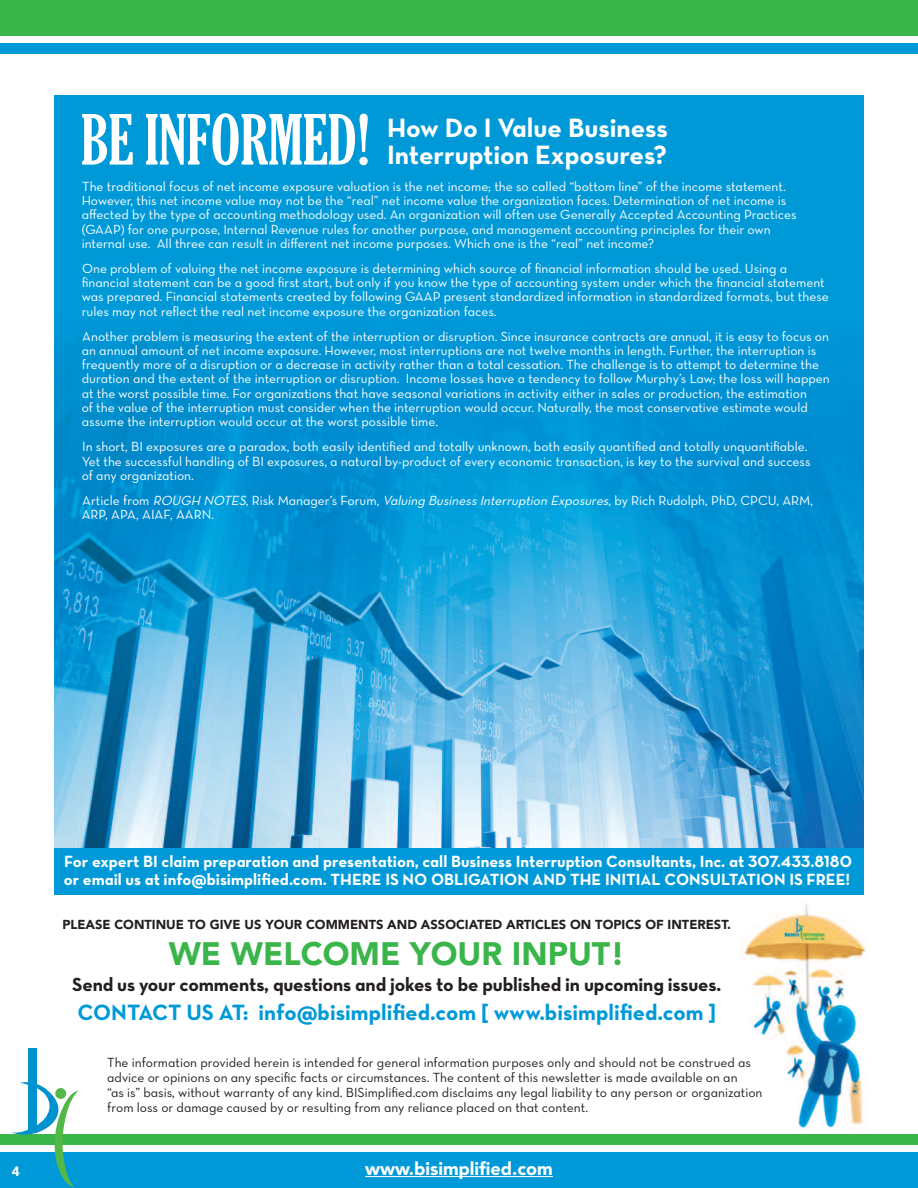
<style>
.page{position:relative;width:918px;height:1188px;background:#fff}
.page>*{position:absolute;margin:0;border:0;box-sizing:border-box;transform-origin:0 0}
.t1{font:extra-condensed 66.6px "Gloucester";color:#fff}
.t2{font:900 32.25px "Avenir";color:#3ab54a}
.t3{font:27px/27px "Neutra Text Bold Alt";color:#fff}
.t4{font:22.65px "Neutra Text Bold Alt";color:#0099d8}
.t5{font:19.35px "Neutra Text Bold Alt";letter-spacing:-.01em;color:#231f20}
.t6{font:900 18px "Avenir";color:#fff}
.t7{font:16.5px/18px "Neutra Text Bold Alt";color:#fff}
.t8{font:13.5px/14.2px "Neutra Text Book Alt";color:#fff}
.t9{font:13.5px/15px "Neutra Text Book Alt";color:#231f20}
.t10{font:900 13.5px "Avenir";color:#fff}
.t11{font:900 12.9px "Avenir";color:#231f20}
.s1{font-style:italic}
</style>
<div class="page">
<div style="left:54px;top:247px;width:810px;height:648px;background:#0099d8"></div>
<div style="left:54px;top:95px;width:810px;height:752px;background:#0099d8"></div>
<img style="left:54px;top:335px;width:810px;height:512px">
<img style="left:741px;top:903px;width:126px;height:226px">
<div style="left:0;top:1152px;width:918px;height:36px;background:#0099d8"></div>
<div style="left:0;top:1134px;width:918px;height:10px;background:#3ab54a"></div>
<div style="left:0;top:0;width:918px;height:36px;background:#3ab54a"></div>
<div style="left:0;top:44px;width:918px;height:10px;background:#0099d8"></div>
<div style="left:28px;top:1048px;width:8px;height:84px;background:#0091cf"></div>
<svg style="left:10px;top:1077px;width:68px;height:111px"></svg>
<div style="left:55px;top:1088px;width:11px;height:11px;background:#54b848;border-radius:50%"></div>
<hr style="left:365px;top:1176px;width:188px;height:1px;background:#fff">
<h1 class="t1" style="left:81px;top:102px;width:290px">BE INFORMED!</h1>
<h3 class="t3" style="left:387px;top:114px;width:282px">How Do I Value Business<br>Interruption Exposures?</h3>
<p class="t8" style="left:82px;top:179px;width:716px">The traditional focus of net income exposure valuation is the net income; the so called “bottom line” of the income statement.<br>However, this net income value may not be the “real” net income value the organization faces. Determination of net income is affected by the type of accounting methodology used. An organization will often use Generally Accepted Accounting Practices (GAAP) for one purpose, Internal Revenue rules for another purpose, and management accounting principles for their own internal use. All three can result in different net income purposes. Which one is the “real” net income?</p>
<p class="t8" style="left:82px;top:261px;width:749px">One problem of valuing the net income exposure is determining which source of financial information should be used. Using a financial statement can be a good first start, but only if you know the type of accounting system under which the financial statement was prepared. Financial statements created by following GAAP present standardized information in standardized formats, but these rules may not reflect the real net income exposure the organization faces.</p>
<p class="t8" style="left:82px;top:329px;width:750px">Another problem is measuring the extent of the interruption or disruption. Since insurance contracts are annual, it is easy to focus on an annual amount of net income exposure. However, most interruptions are not twelve months in length. Further, the interruption is frequently more of a disruption or a decrease in activity rather than a total cessation. The challenge is to attempt to determine the duration and the extent of the interruption or disruption. Income losses have a tendency to follow Murphy’s Law; the loss will happen at the worst possible time. For organizations that have seasonal variations in activity either in sales or production, the estimation<br>of the value of the interruption must consider when the interruption would occur. Naturally, the most conservative estimate would assume the interruption would occur at the worst possible time.</p>
<p class="t8" style="left:82px;top:440px;width:730px">In short, BI exposures are a paradox, both easily identified and totally unknown, both easily quantified and totally unquantifiable.<br>Yet the successful handling of BI exposures, a natural by-product of every economic transaction, is key to the survival and success of any organization.</p>
<p class="t8" style="left:82px;top:493px;width:733px">Article from <span class="s1">ROUGHNOTES</span>, Risk Manager’s Forum, <span class="s1">Valuing BusinessInterruptionExposures</span>, by Rich Rudolph, PhD, CPCU, ARM,<br>ARP, APA, AIAF, AARN.</p>
<p class="t7" style="left:64px;top:852px;width:790px">For expert BI claim preparation and presentation, call Business Interruption Consultants, Inc. at 307.433.8180 or email us at info@bisimplified.com. THERE IS NO OBLIGATION AND THE INITIAL CONSULTATION IS FREE!</p>
<p class="t11" style="left:62px;top:919px;width:670px">PLEASE CONTINUE TO GIVE US YOUR COMMENTS AND ASSOCIATED ARTICLES ON TOPICS OF INTEREST.</p>
<h2 class="t2" style="left:169px;top:941px;width:457px">WE WELCOME YOUR INPUT!</h2>
<h3 class="t5" style="left:72px;top:973px;width:650px">Send us your comments, questions and jokes to be published in upcoming issues.</h3>
<h3 class="t4" style="left:77px;top:999px;width:640px">CONTACT US AT: info@bisimplified.com [ www.bisimplified.com ]</h3>
<p class="t9" style="left:107px;top:1055px;width:657px">The information provided herein is intended for general information purposes only and should not be construed as advice or opinions on any specific facts or circumstances. The content of this newsletter is made available on an<br>“as is” basis, without warranty of any kind. BISimplified.com disclaims any legal liability to any person or organization from loss or damage caused by or resulting from any reliance placed on that content.</p>
<p class="t10" style="left:12px;top:1166px;width:9px">4</p>
<h3 class="t6" style="left:365px;top:1161px;width:189px">www.bisimplified.com</h3>
</div>
